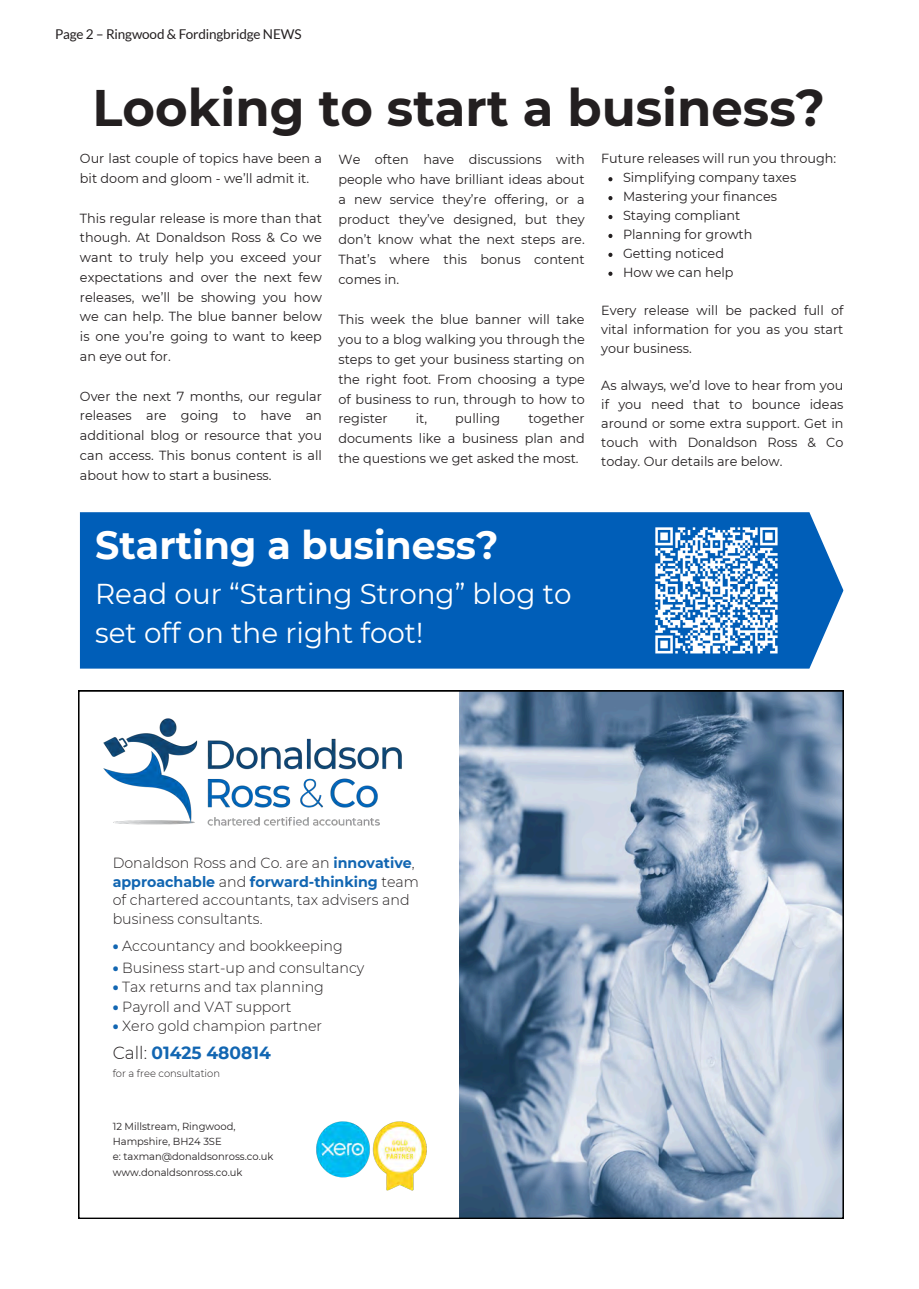
<style>
.page{position:relative;width:919px;height:1289px;background:#fff}
.page>*{position:absolute;margin:0;border:0;box-sizing:border-box;transform-origin:0 0}
.t1{font:700 51.3px "Montserrat";color:#231f20}
.t2{font:700 39.15px "Montserrat";color:#fff}
.t3{font:28.65px/39.5px "Montserrat";color:#fff}
.t4{font:700 17.55px "Montserrat";color:#1266b2}
.t5{font:300 14.7px/18.6px "Montserrat";color:#231f20}
.t6{font:13.5px "Lato";letter-spacing:-.01em;color:#231f20}
.t7{font:13.2px/20px "Montserrat";color:#231f20;text-align:justify}
.t8{font:10.2px/15.5px "Montserrat";color:#231f20}
.t9{font:300 10.2px "Montserrat";color:#231f20}
.s1{font-weight:700;color:#1266b2}
.s2{font-weight:900;color:#1266b2}
.s3{font-weight:300;color:#231f20}
</style>
<div class="page">
<svg style="left:78px;top:690px;width:765px;height:528px"></svg>
<div style="left:80px;top:512px;width:763px;height:156px;background:#005eb8"></div>
<svg style="left:608px;top:177px;width:4px;height:4px"></svg>
<svg style="left:608px;top:196px;width:4px;height:4px"></svg>
<svg style="left:608px;top:215px;width:4px;height:4px"></svg>
<svg style="left:608px;top:234px;width:4px;height:4px"></svg>
<svg style="left:608px;top:253px;width:4px;height:4px"></svg>
<svg style="left:608px;top:272px;width:4px;height:4px"></svg>
<div style="left:650px;top:522px;width:132px;height:136px;background:#005eb8"></div>
<svg style="left:655px;top:527px;width:123px;height:127px"></svg>
<p class="t6" style="left:55px;top:26px;width:248px">Page 2 – Ringwood &amp; Fordingbridge NEWS</p>
<p class="t1" style="left:93px;top:70px;width:733px">Looking to start a business?</p>
<p class="t7" style="left:80px;top:148px;width:243px">Our last couple of topics have been a bit doom and gloom - we’ll admit it.</p>
<p class="t7" style="left:80px;top:207px;width:243px">This regular release is more than that though. At Donaldson Ross &amp; Co we want to truly help you exceed your expectations and over the next few releases, we’ll be showing you how we can help. The blue banner below is one you’re going to want to keep an eye out for.</p>
<p class="t7" style="left:80px;top:385px;width:243px">Over the next 7 months, our regular releases are going to have an additional blog or resource that you can access. This bonus content is all about how to start a business.</p>
<p class="t7" style="left:623px;top:149px;width:215px;line-height:18.9px;text-align:left;text-indent:-22px">Future releases will run you through:<br>Simplifying company taxes<br>Mastering your finances<br>Staying compliant<br>Planning for growth<br>Getting noticed<br>How we can help</p>
<p class="t7" style="left:601px;top:300px;width:244px;line-height:18.9px">Every release will be packed full of vital information for you as you start your business.</p>
<p class="t7" style="left:601px;top:376px;width:244px;line-height:18.9px">As always, we’d love to hear from you if you need that to bounce ideas around or some extra support. Get in touch with Donaldson Ross &amp; Co today. Our details are below.</p>
<p class="t7" style="left:338px;top:149px;width:248px">We often have discussions with people who have brilliant ideas about a new service they’re offering, or a product they’ve designed, but they don’t know what the next steps are.<br>That’s where this bonus content comes in.</p>
<p class="t7" style="left:338px;top:308px;width:248px">This week the blue banner will take you to a blog walking you through the steps to get your business starting on the right foot. From choosing a type of business to run, through to how to register</p>
<p class="t7" style="left:338px;top:408px;width:248px;text-indent:190px">together documents like a business plan and the questions we get asked the most.</p>
<p class="t7" style="left:416px;top:408px;width:13px">it,</p>
<p class="t7" style="left:455px;top:408px;width:46px">pulling</p>
<p class="t2" style="left:95px;top:517px;width:405px">Starting a business?</p>
<p class="t3" style="left:95px;top:573px;width:478px">Read our “Starting Strong” blog to set off on the right foot!</p>
<p class="t5" style="left:113px;top:852px;width:308px">Donaldson Ross and Co. are an <span class="s1">innovative</span>, <span class="s1">approachable</span> and <span class="s1">forward-thinking</span> team of chartered accountants, tax advisers and business consultants.</p>
<p class="t5" style="left:113px;top:936px;width:231px"><span class="s2">•</span> Accountancy and bookkeeping</p>
<p class="t5" style="left:113px;top:958px;width:253px"><span class="s2">•</span> Business start-up and consultancy</p>
<p class="t5" style="left:113px;top:977px;width:213px"><span class="s2">•</span> Tax returns and tax planning</p>
<p class="t5" style="left:113px;top:996px;width:180px"><span class="s2">•</span> Payroll and VAT support</p>
<p class="t5" style="left:113px;top:1015px;width:211px"><span class="s2">•</span> Xero gold champion partner</p>
<p class="t4" style="left:113px;top:1040px;width:159px"><span class="s3">Call:</span> 01425 480814</p>
<p class="t9" style="left:113px;top:1066px;width:109px">for a free consultation</p>
<p class="t8" style="left:113px;top:1117px;width:162px">12 Millstream, Ringwood,<br>Hampshire, BH24 3SE<br>e: taxman@donaldsonross.co.uk www.donaldsonross.co.uk</p>
</div>
